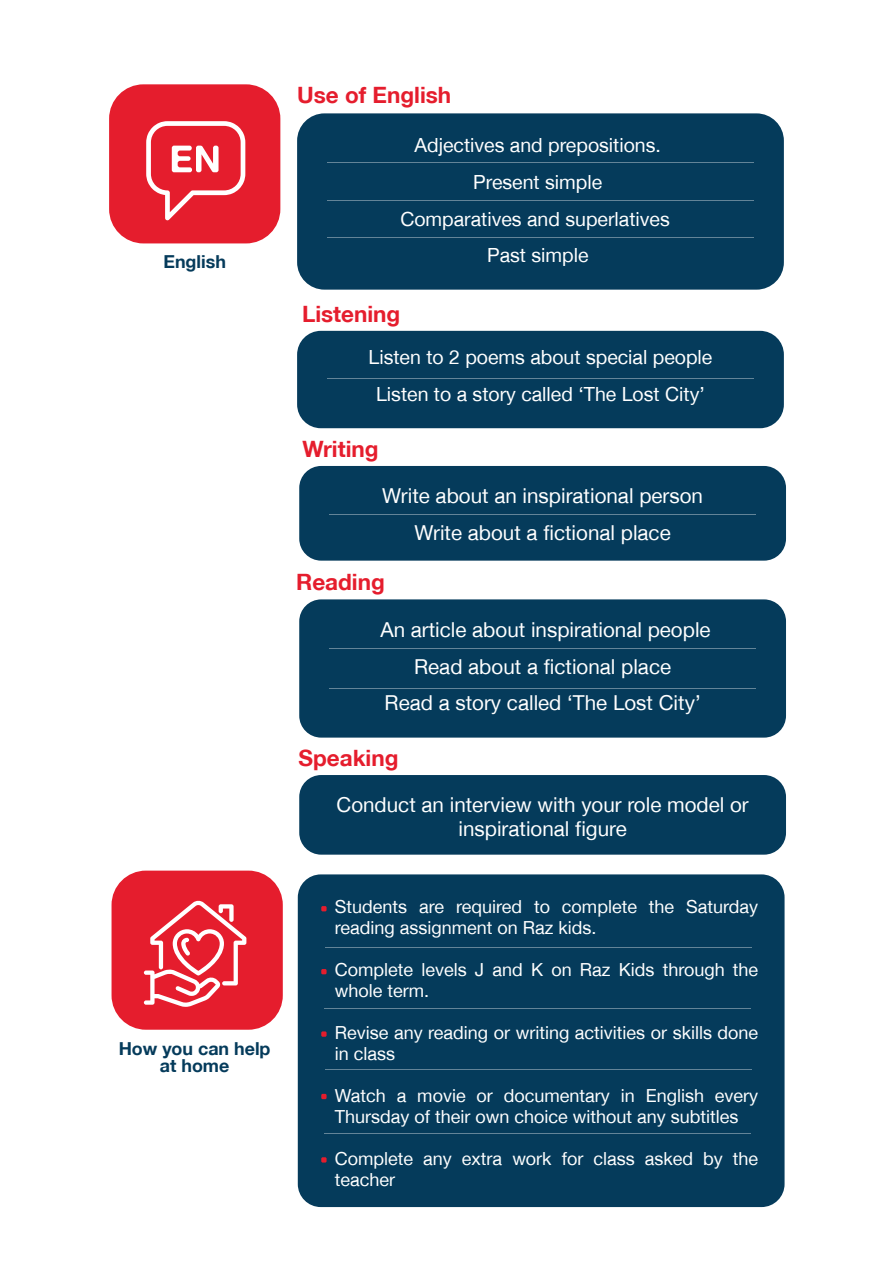
<style>
.page{position:relative;width:893px;height:1263px;background:#fff}
.page>*{position:absolute;margin:0;border:0;box-sizing:border-box;transform-origin:0 0}
.t1{font:700 22.5px "Helvetica Neue LT Arabic";color:#e51d2d}
.t2{font:20.55px/36.8px "Helvetica Neue LT Arabic";color:#fff;text-align:center}
.t3{font:19.5px/36.8px "Helvetica Neue LT Arabic";color:#fff;text-align:center}
.t4{font:18px/21px "Helvetica Neue LT Arabic";color:#fff}
.t5{font:700 17.85px/17.9px "Helvetica Neue LT Arabic";color:#053b5b;text-align:center}
</style>
<div class="page">
<div style="left:297px;top:113px;width:487px;height:177px;background:#053b5b;border-radius:27px"></div>
<hr style="left:327px;top:163px;width:427px;height:1px;background:#fff">
<hr style="left:327px;top:200px;width:427px;height:1px;background:#fff">
<hr style="left:327px;top:237px;width:427px;height:1px;background:#fff">
<div style="left:109px;top:84px;width:171px;height:159px;background:#e51d2d;border-radius:34px"></div>
<svg style="left:146px;top:121px;width:99px;height:99px"></svg>
<div style="left:299px;top:466px;width:487px;height:95px;background:#053b5b;border-radius:22px"></div>
<hr style="left:329px;top:514px;width:427px;height:1px;background:#fff">
<div style="left:299px;top:775px;width:487px;height:80px;background:#053b5b;border-radius:22px"></div>
<div style="left:299px;top:599px;width:487px;height:139px;background:#053b5b;border-radius:22px"></div>
<hr style="left:329px;top:648px;width:427px;height:1px;background:#fff">
<hr style="left:329px;top:688px;width:427px;height:1px;background:#fff">
<div style="left:297px;top:331px;width:487px;height:97px;background:#053b5b;border-radius:24px"></div>
<hr style="left:327px;top:378px;width:427px;height:1px;background:#fff">
<div style="left:298px;top:874px;width:486px;height:333px;background:#053b5b;border-radius:23px"></div>
<div style="left:112px;top:871px;width:171px;height:159px;background:#e51d2d;border-radius:34px"></div>
<svg style="left:144px;top:900px;width:102px;height:107px"></svg>
<svg style="left:321px;top:906px;width:6px;height:5px"></svg>
<svg style="left:321px;top:1031px;width:6px;height:6px"></svg>
<svg style="left:321px;top:1157px;width:6px;height:5px"></svg>
<svg style="left:321px;top:1094px;width:6px;height:5px"></svg>
<svg style="left:321px;top:969px;width:6px;height:5px"></svg>
<hr style="left:325px;top:1069px;width:427px;height:1px;background:#fff">
<hr style="left:324px;top:1008px;width:427px;height:1px;background:#fff">
<hr style="left:324px;top:1133px;width:427px;height:1px;background:#fff">
<hr style="left:325px;top:947px;width:427px;height:1px;background:#fff">
<p class="t5" style="left:163px;top:253px;width:64px">English</p>
<p class="t5" style="left:119px;top:1039px;width:153px">How you can help at home</p>
<p class="t1" style="left:297px;top:83px;width:156px">Use of English</p>
<p class="t3" style="left:400px;top:127px;width:271px">Adjectives and prepositions.<br>Present simple<br>Comparatives and superlatives<br>Past simple</p>
<p class="t1" style="left:302px;top:301px;width:100px">Listening</p>
<p class="t3" style="left:369px;top:339px;width:345px">Listen to 2 poems about special people<br>Listen to a story called ‘The Lost City’</p>
<p class="t1" style="left:302px;top:436px;width:78px">Writing</p>
<p class="t2" style="left:382px;top:478px;width:322px">Write about an inspirational person<br>Write about a fictional place</p>
<p class="t1" style="left:296px;top:569px;width:90px">Reading</p>
<p class="t2" style="left:380px;top:611px;width:332px">An article about inspirational people<br>Read about a fictional place<br>Read a story called ‘The Lost City’</p>
<p class="t1" style="left:298px;top:745px;width:101px">Speaking</p>
<p class="t2" style="left:336px;top:793px;width:414px;line-height:24px">Conduct an interview with your role model or inspirational figure</p>
<p class="t4" style="left:335px;top:896px;width:425px">Students are required to complete the Saturday reading assignment on Raz kids.</p>
<p class="t4" style="left:335px;top:959px;width:425px">Complete levels J and K on Raz Kids through the whole term.</p>
<p class="t4" style="left:335px;top:1022px;width:425px">Revise any reading or writing activities or skills done in class</p>
<p class="t4" style="left:335px;top:1085px;width:425px">Watch a movie or documentary in English every<br>Thursday of their own choice without any subtitles</p>
<p class="t4" style="left:335px;top:1148px;width:425px">Complete any extra work for class asked by the teacher</p>
</div>
